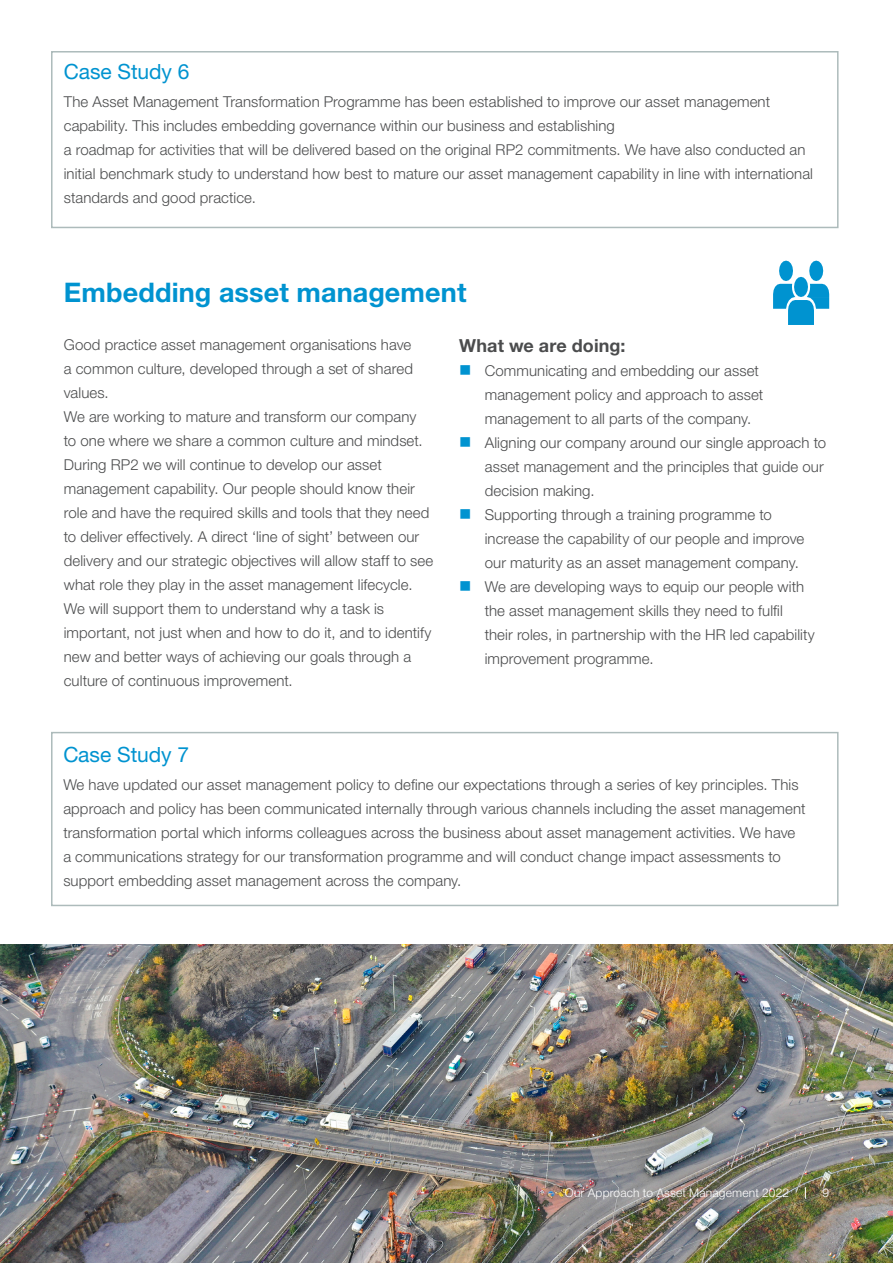
<style>
.page{position:relative;width:893px;height:1263px;background:#fff}
.page>*{position:absolute;margin:0;border:0;box-sizing:border-box;transform-origin:0 0}
.A_Head{font:700 27px "Helvetica Neue LT Pro";letter-spacing:.005em;color:#0093d0}
.B_Head{font:21px "Helvetica Neue LT Pro";color:#0093d0}
.C_Head{font:700 18px "Helvetica Neue LT Pro";letter-spacing:.005em;color:#4b4c4d}
.Body_text{font:300 15px/24px "Helvetica Neue LT Pro";letter-spacing:.005em;color:#4b4c4d}
.First_Level_Bulleted{font:300 15px/24px "Helvetica Neue LT Pro";letter-spacing:.005em;color:#4b4c4d}
.Body_text-2{font:300 12px "Helvetica Neue LT Pro";letter-spacing:.015em;color:#fff}
</style>
<div class="page">
<div style="left:51px;top:51px;width:787px;height:177px;border:2px solid #adbbbb"></div>
<div style="left:51px;top:732px;width:787px;height:174px;border:2px solid #adbbbb"></div>
<img style="left:0;top:944px;width:893px;height:319px">
<svg style="left:773px;top:261px;width:56px;height:64px"></svg>
<svg style="left:805px;top:1187px;width:1px;height:12px"></svg>
<h2 class="B_Head" style="left:64px;top:58px;width:127px">Case Study 6</h2>
<p class="Body_text" style="left:64px;top:89px;width:751px">The Asset Management Transformation Programme has been established to improve our asset management capability. This includes embedding governance within our business and establishing<br>a roadmap for activities that will be delivered based on the original RP2 commitments. We have also conducted an initial benchmark study to understand how best to mature our asset management capability in line with international standards and good practice.</p>
<p class="A_Head" style="left:64px;top:276px;width:404px">Embedding asset management</p>
<p class="Body_text" style="left:64px;top:332px;width:371px">Good practice asset management organisations have<br>a common culture, developed through a set of shared values.<br>We are working to mature and transform our company<br>to one where we share a common culture and mindset.<br>During RP2 we will continue to develop our asset management capability. Our people should know their role and have the required skills and tools that they need to deliver effectively. A direct ‘line of sight’ between our delivery and our strategic objectives will allow staff to see what role they play in the asset management lifecycle.<br>We will support them to understand why a task is important, not just when and how to do it, and to identify new and better ways of achieving our goals through a culture of continuous improvement.</p>
<h3 class="C_Head" style="left:459px;top:335px;width:168px">What we are doing:</h3>
<p class="First_Level_Bulleted" style="left:485px;top:358px;width:280px">Communicating and embedding our asset management policy and approach to asset management to all parts of the company.</p>
<p class="First_Level_Bulleted" style="left:485px;top:430px;width:343px">Aligning our company around our single approach to asset management and the principles that guide our decision making.</p>
<p class="First_Level_Bulleted" style="left:485px;top:502px;width:321px">Supporting through a training programme to increase the capability of our people and improve our maturity as an asset management company.</p>
<p class="First_Level_Bulleted" style="left:485px;top:574px;width:332px">We are developing ways to equip our people with the asset management skills they need to fulfil<br>their roles, in partnership with the HR led capability improvement programme.</p>
<h2 class="B_Head" style="left:63px;top:741px;width:127px">Case Study 7</h2>
<p class="Body_text" style="left:63px;top:772px;width:744px">We have updated our asset management policy to define our expectations through a series of key principles. This approach and policy has been communicated internally through various channels including the asset management transformation portal which informs colleagues across the business about asset management activities. We have a communications strategy for our transformation programme and will conduct change impact assessments to support embedding asset management across the company.</p>
<p class="Body_text-2" style="left:565px;top:1186px;width:226px">Our Approach to Asset Management 2022</p>
<p class="Body_text-2" style="left:822px;top:1186px;width:8px">9</p>
</div>
